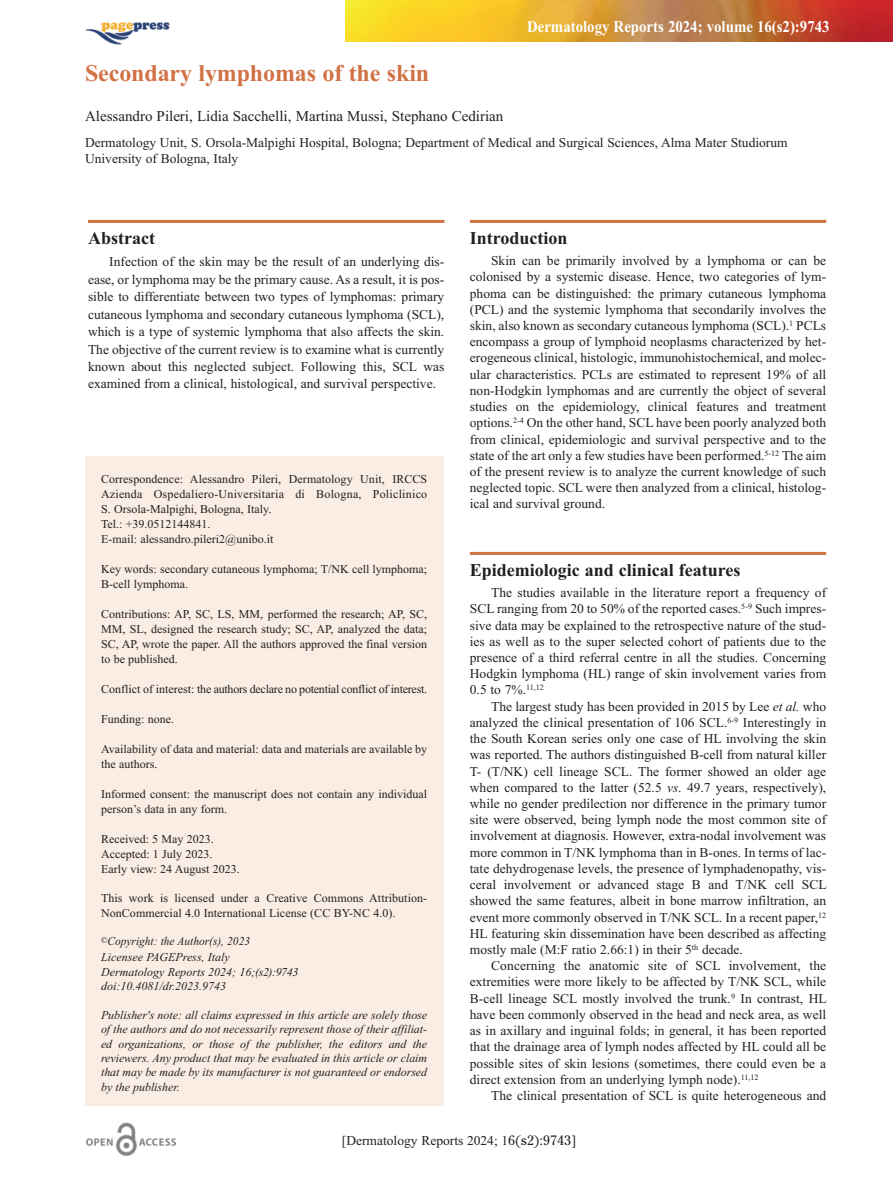
<style>
.page{position:relative;width:893px;height:1191px;background:#fff}
.page>*{position:absolute;margin:0;border:0;box-sizing:border-box;transform-origin:0 0}
.t1{font:700 24px "Times New Roman";letter-spacing:-.005em;color:#d17144}
.t2{font:700 18px "Times New Roman";color:#231f20}
.t3{font:700 16.5px "Times New Roman";color:#fff;scale:.9 1}
.t4{font:15px "Times New Roman";color:#231f20}
.t5{font:13.5px/16.2px "Times New Roman";color:#231f20;text-align:justify}
.t6{font:12px/15px "Times New Roman";color:#231f20}
.t7{font:italic 12px/14.4px "Times New Roman";color:#231f20}
.t8{font:12px "Times New Roman";letter-spacing:-.02em;color:#231f20}
.t9{font:italic 12px/15.9px "Times New Roman";color:#231f20;scale:.95 1}
.s1{font-style:italic}
.s2{font-family:"Cheltenham"}
</style>
<div class="page">
<img style="left:86px;top:1123px;width:91px;height:33px">
<img style="left:86px;top:22px;width:84px;height:23px">
<hr style="left:88px;top:220px;width:356px;height:3px;background:#d17144">
<hr style="left:470px;top:220px;width:356px;height:3px;background:#d17144">
<hr style="left:470px;top:552px;width:356px;height:3px;background:#d17144">
<div style="left:85px;top:456px;width:358px;height:650px;background:#faede4"></div>
<img style="left:345px;top:0;width:548px;height:42px">
<p class="t3" style="left:527px;top:16px;width:338px">Dermatology Reports 2024; volume 16(s2):9743</p>
<p class="t3" style="left:580px;top:16px;width:279px">Dermatol gy Reports 2023; volume 15:</p>
<h1 class="t1" style="left:85px;top:59px;width:346px">Secondary lymphomas of the skin</h1>
<p class="t4" style="left:85px;top:107px;width:420px">Alessandro Pileri, Lidia Sacchelli, Martina Mussi, Stephano Cedirian</p>
<p class="t5" style="left:85px;top:134px;width:704px">Dermatology Unit, S. Orsola-Malpighi Hospital, Bologna; Department of Medical and Surgical Sciences, Alma Mater Studiorum<br>University of Bologna, Italy</p>
<h2 class="t2" style="left:88px;top:227px;width:68px">Abstract</h2>
<p class="t5" style="left:88px;top:253px;width:358px;line-height:17.4px;text-indent:21px">Infection of the skin may be the result of an underlying dis&shy;ease, or lymphoma may be the primary cause. As a result, it is pos&shy;sible to differentiate between two types of lymphomas: primary cutaneous lymphoma and secondary cutaneous lymphoma (SCL), which is a type of systemic lymphoma that also affects the skin.<br>The objective of the current review is to examine what is currently known about this neglected subject. Following this, SCL was examined from a clinical, histological, and survival perspective.</p>
<p class="t6" style="left:101px;top:471px;width:328px">Correspondence: Alessandro Pileri, Dermatology Unit, IRCCS Azienda Ospedaliero-Universitaria di Bologna, Policlinico S. Orsola-Malpighi, Bologna, Italy.<br>Tel.: +39.0512144841.<br>E-mail: alessandro.pileri2@unibo.it</p>
<p class="t6" style="left:101px;top:561px;width:328px">Key words: secondary cutaneous lymphoma; T/NK cell lymphoma;<br>B-cell lymphoma.</p>
<p class="t6" style="left:101px;top:606px;width:328px;text-align:justify">Contributions: AP, SC, LS, MM, performed the research; AP, SC, MM, SL, designed the research study; SC, AP, analyzed the data; SC, AP, wrote the paper. All the authors approved the final version to be published.</p>
<p class="t8" style="left:101px;top:681px;width:328px">Conflict of interest: the authors declare no potential conflict of interest.</p>
<p class="t6" style="left:101px;top:711px;width:74px">Funding: none.</p>
<p class="t6" style="left:101px;top:741px;width:328px">Availability of data and material: data and materials are available by the authors.</p>
<p class="t6" style="left:101px;top:786px;width:328px">Informed consent: the manuscript does not contain any individual person’s data in any form.</p>
<p class="t6" style="left:101px;top:831px;width:140px">Received: 5 May 2023.<br>Accepted: 1 July 2023.<br>Early view: 24 August 2023.</p>
<p class="t6" style="left:101px;top:890px;width:328px;line-height:14.4px">This work is licensed under a Creative Commons Attribution-<br>NonCommercial 4.0 International License (CC BY-NC 4.0).</p>
<p class="t9" style="left:101px;top:933px;width:158px"><sup>©</sup>Copyright: the Author(s), 2023<br>Licensee PAGEPress, Italy</p>
<p class="t7" style="left:101px;top:964px;width:199px">Dermatology Reports 2024; 16;(s2):9743 doi:10.4081/dr.2023.9743</p>
<p class="t7" style="left:101px;top:1007px;width:328px;text-align:justify">Publisher's note: all claims expressed in this article are solely those of the authors and do not necessarily represent those of their affiliat&shy;ed organizations, or those of the publisher, the editors and the reviewers. Any product that may be evaluated in this article or claim that may be made by its manufacturer is not guaranteed or endorsed by the publisher.</p>
<h2 class="t2" style="left:470px;top:227px;width:99px">Introduction</h2>
<p class="t5" style="left:470px;top:252px;width:358px;text-indent:21px">Skin can be primarily involved by a lymphoma or can be colonised by a systemic disease. Hence, two categories of lym&shy;phoma can be distinguished: the primary cutaneous lymphoma (PCL) and the systemic lymphoma that secondarily involves the skin, also known as secondary cutaneous lymphoma (SCL).<sup>1</sup> PCLs encompass a group of lymphoid neoplasms characterized by het&shy;erogeneous clinical, histologic, immunohistochemical, and molec&shy;ular characteristics. PCLs are estimated to represent 19% of all non-Hodgkin lymphomas and are currently the object of several studies on the epidemiology, clinical features and treatment options.<sup>2-4</sup> On the other hand, SCL have been poorly analyzed both from clinical, epidemiologic and survival perspective and to the state of the art only a few studies have been performed.<sup>5-12</sup> The aim of the present review is to analyze the current knowledge of such neglected topic. SCL were then analyzed from a clinical, histolog&shy;ical and survival ground.</p>
<h2 class="t2" style="left:470px;top:559px;width:272px">Epidemiologic and clinical features</h2>
<p class="t5" style="left:470px;top:584px;width:358px;text-indent:21px">The studies available in the literature report a frequency of SCL ranging from 20 to 50% of the reported cases.<sup>5-9</sup> Such impres&shy;sive data may be explained to the retrospective nature of the stud&shy;ies as well as to the super selected cohort of patients due to the presence of a third referral centre in all the studies. Concerning Hodgkin lymphoma (HL) range of skin involvement varies from 0.5 to 7%.<sup>11,12</sup></p>
<p class="t5" style="left:470px;top:698px;width:358px;text-indent:21px">The largest study has been provided in 2015 by Lee <span class="s1">et al.</span> who analyzed the clinical presentation of 106 SCL.<sup>6-9</sup> Interestingly in the South Korean series only one case of HL involving the skin was reported. The authors distinguished B-cell from natural killer T- (T/NK) cell lineage SCL. The former showed an older age when compared to the latter (52.5 <span class="s1">vs</span>. 49.7 years, respectively), while no gender predilection nor difference in the primary tumor site were observed, being lymph node the most common site of involvement at diagnosis. However, extra-nodal involvement was more common in T/NK lymphoma than in B-ones. In terms of lac&shy;tate dehydrogenase levels, the presence of lymphadenopathy, vis&shy;ceral involvement or advanced stage B and T/NK cell SCL showed the same features, albeit in bone marrow infiltration, an event more commonly observed in T/NK SCL. In a recent paper,<sup>12<br></sup>HL featuring skin dissemination have been described as affecting mostly male (M:F ratio 2.66:1) in their 5<sup>th</sup> decade.</p>
<p class="t5" style="left:470px;top:957px;width:358px;text-indent:21px">Concerning the anatomic site of SCL involvement, the extremities were more likely to be affected by T/NK SCL, while B-cell lineage SCL mostly involved the trunk.<sup>9</sup> In contrast, HL have been commonly observed in the head and neck area, as well as in axillary and inguinal folds; in general, it has been reported that the drainage area of lymph nodes affected by HL could all be possible sites of skin lesions (sometimes, there could even be a direct extension from an underlying lymph node).<sup>11,12</sup></p>
<p class="t5" style="left:491px;top:1087px;width:337px">The clinical presentation of SCL is quite heterogeneous and</p>
<p class="t5" style="left:342px;top:1132px;width:236px">[Dermatology Reports 2024; 1<span class="s2">6(s2):9743]</span></p>
</div>
